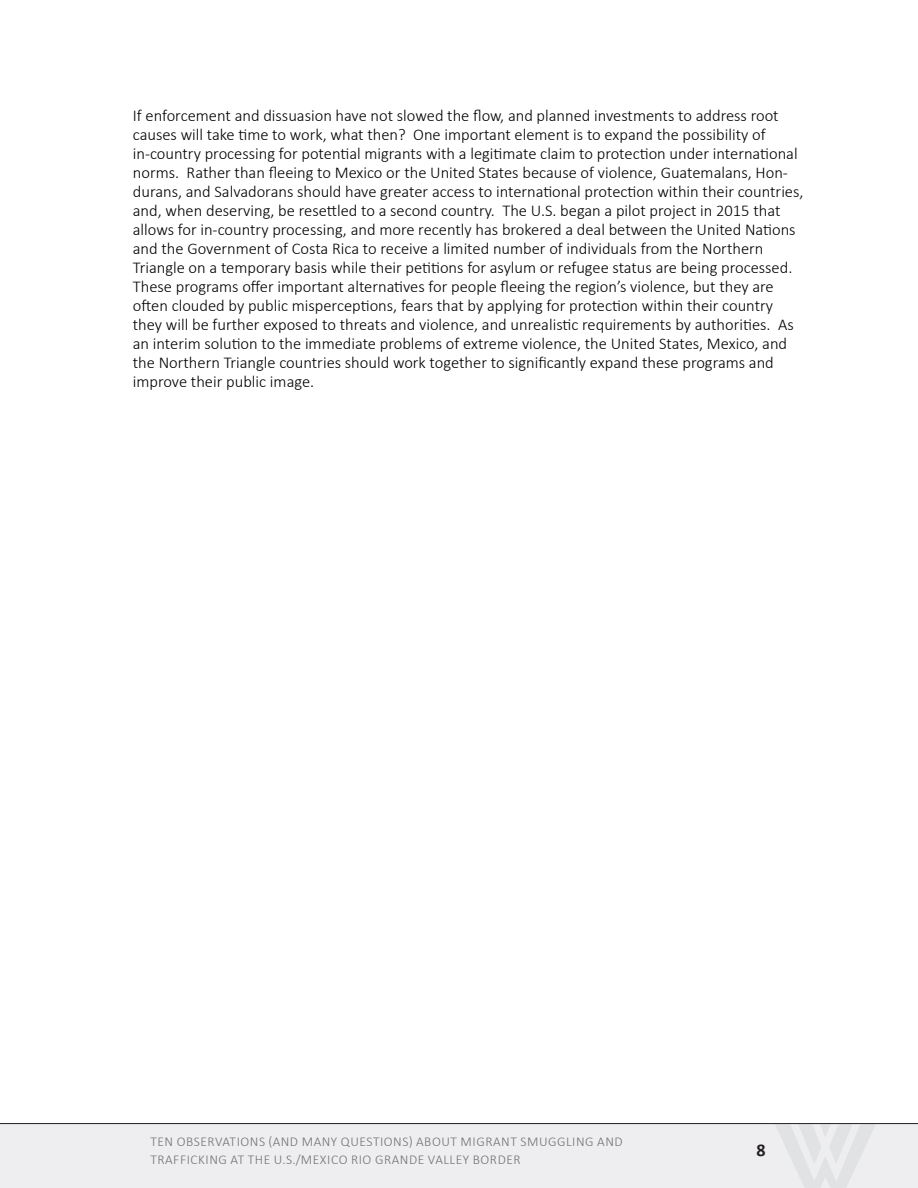
<style>
.page{position:relative;width:918px;height:1188px;background:#fff}
.page>*{position:absolute;margin:0;border:0;box-sizing:border-box;transform-origin:0 0}
.t1{font:700 18px "Calibri";color:#231f20}
.t2{font:300 16.5px/18.9px "Calibri";color:#000}
.t3{font:300 13.5px/18px "Calibri";letter-spacing:.04em;color:#717074}
</style>
<div class="page">
<div style="left:0;top:1124px;width:918px;height:64px;background:#eeeef0"></div>
<svg style="left:774px;top:1124px;width:102px;height:64px"></svg>
<hr style="left:0;top:1123px;width:918px;height:1px;background:#231f20">
<p class="t2" style="left:133px;top:106px;width:672px">If enforcement and dissuasion have not slowed the flow, and planned investments to address root causes will take time to work, what then? One important element is to expand the possibility of in-country processing for potential migrants with a legitimate claim to protection under international norms. Rather than fleeing to Mexico or the United States because of violence, Guatemalans, Hon&shy;durans, and Salvadorans should have greater access to international protection within their countries, and, when deserving, be resettled to a second country. The U.S. began a pilot project in 2015 that allows for in-country processing, and more recently has brokered a deal between the United Nations and the Government of Costa Rica to receive a limited number of individuals from the Northern Triangle on a temporary basis while their petitions for asylum or refugee status are being processed.<br>These programs offer important alternatives for people fleeing the region’s violence, but they are often clouded by public misperceptions, fears that by applying for protection within their country they will be further exposed to threats and violence, and unrealistic requirements by authorities. As an interim solution to the immediate problems of extreme violence, the United States, Mexico, and the Northern Triangle countries should work together to significantly expand these programs and improve their public image.</p>
<p class="t3" style="left:150px;top:1132px;width:474px">TEN OBSERVATIONS (AND MANY QUESTIONS) ABOUT MIGRANT SMUGGLING AND<br>TRAFFICKING AT THE U.S./MEXICO RIO GRANDE VALLEY BORDER</p>
<p class="t1" style="left:757px;top:1139px;width:11px">8</p>
</div>
